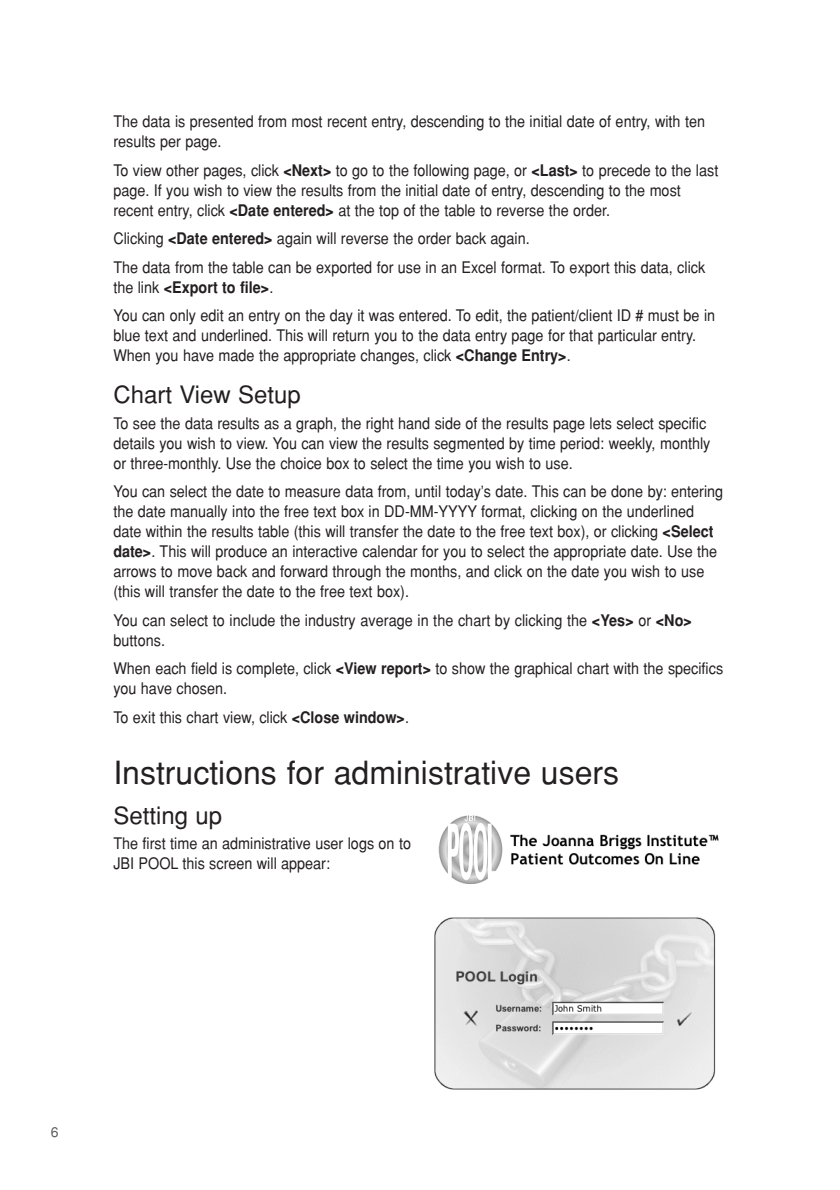
<style>
.page{position:relative;width:840px;height:1190px;background:#fff}
.page>*{position:absolute;margin:0;border:0;box-sizing:border-box;transform-origin:0 0}
.t1{font:32px "Helvetica";color:#231f20}
.t2{font:24px "Helvetica";color:#231f20}
.t3{font:16px/20px "Helvetica";color:#231f20;scale:.9 1}
.t4{font:14px "Helvetica";color:#58595b}
.s1{font-weight:700}
</style>
<div class="page">
<img style="left:434px;top:815px;width:285px;height:275px">
<p class="t3" style="left:113px;top:113px;width:659px">The data is presented from most recent entry, descending to the initial date of entry, with ten results per page.</p>
<p class="t3" style="left:113px;top:161px;width:674px">To view other pages, click <span class="s1">&lt;Next&gt;</span> to go to the following page, or <span class="s1">&lt;Last&gt;</span> to precede to the last page. If you wish to view the results from the initial date of entry, descending to the most recent entry, click <span class="s1">&lt;Date entered&gt;</span> at the top of the table to reverse the order.</p>
<p class="t3" style="left:113px;top:226px;width:659px;line-height:28.6px">Clicking <span class="s1">&lt;Date entered&gt;</span> again will reverse the order back again.<br>The data from the table can be exported for use in an Excel format. To export this data, click</p>
<p class="t3" style="left:113px;top:274px;width:670px;line-height:28.6px">the link <span class="s1">&lt;Export to file&gt;</span>.<br>You can only edit an entry on the day it was entered. To edit, the patient/client ID # must be in</p>
<p class="t3" style="left:113px;top:327px;width:649px">blue text and underlined. This will return you to the data entry page for that particular entry.<br>When you have made the appropriate changes, click <span class="s1">&lt;Change Entry&gt;</span>.</p>
<h2 class="t2" style="left:113px;top:386px;width:189px">Chart View Setup</h2>
<p class="t3" style="left:113px;top:415px;width:665px">To see the data results as a graph, the right hand side of the results page lets select specific details you wish to view. You can view the results segmented by time period: weekly, monthly or three-monthly. Use the choice box to select the time you wish to use.</p>
<p class="t3" style="left:113px;top:483px;width:679px">You can select the date to measure data from, until today’s date. This can be done by: entering the date manually into the free text box in DD-MM-YYYY format, clicking on the underlined date within the results table (this will transfer the date to the free text box), or clicking <span class="s1">&lt;Select date&gt;</span>. This will produce an interactive calendar for you to select the appropriate date. Use the arrows to move back and forward through the months, and click on the date you wish to use (this will transfer the date to the free text box).</p>
<p class="t3" style="left:113px;top:612px;width:644px">You can select to include the industry average in the chart by clicking the <span class="s1">&lt;Yes&gt;</span> or <span class="s1">&lt;No&gt; </span>buttons.</p>
<p class="t3" style="left:113px;top:660px;width:679px">When each field is complete, click <span class="s1">&lt;View report&gt;</span> to show the graphical chart with the specifics you have chosen.</p>
<p class="t3" style="left:113px;top:709px;width:330px">To exit this chart view, click <span class="s1">&lt;Close window&gt;</span>.</p>
<h1 class="t1" style="left:113px;top:761px;width:507px">Instructions for administrative users</h1>
<h2 class="t2" style="left:113px;top:807px;width:110px">Setting up</h2>
<p class="t3" style="left:113px;top:835px;width:332px">The first time an administrative user logs on to<br>JBI POOL this screen will appear:</p>
<p class="t4" style="left:51px;top:1127px;width:9px">6</p>
</div>
